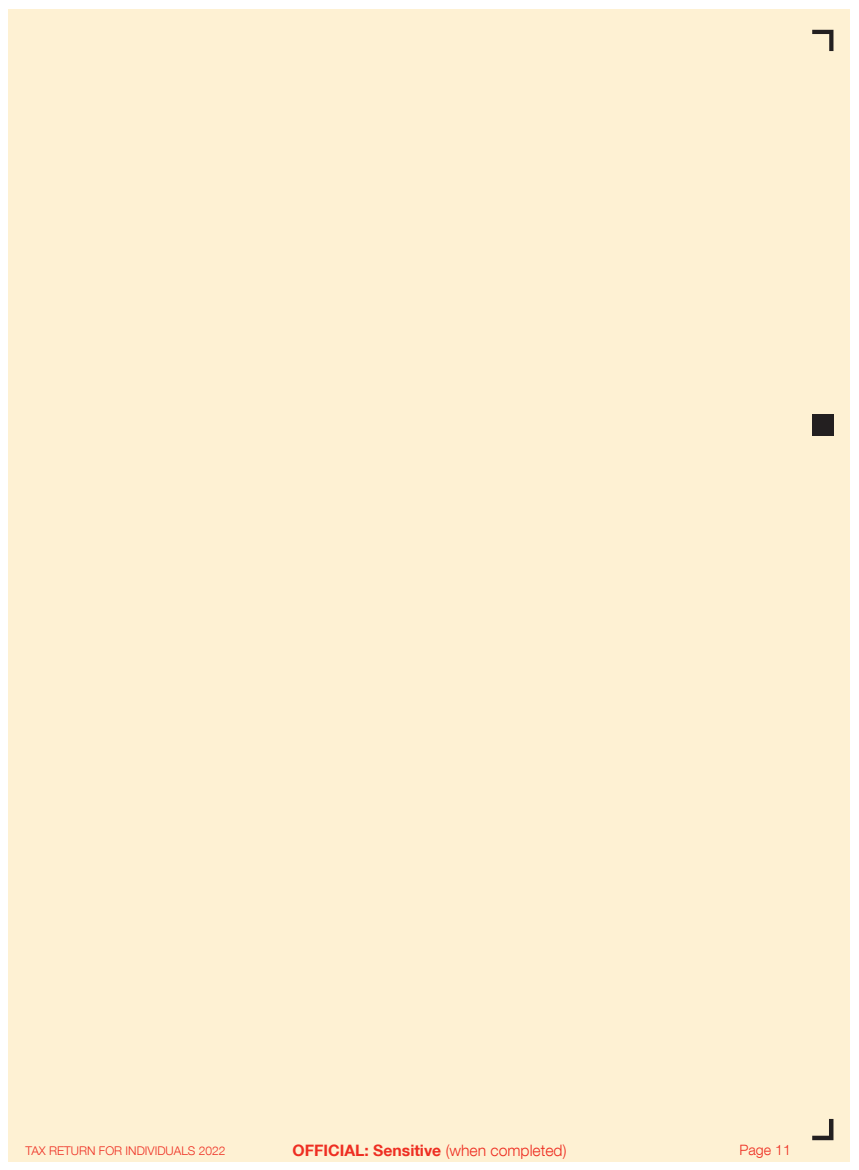
<style>
.page{position:relative;width:859px;height:1170px;background:#fff}
.page>*{position:absolute;margin:0;border:0;box-sizing:border-box;transform-origin:0 0}
.t1{font:700 15.75px "Helvetica Neue LT Com";color:#ee2e22}
.t2{font:300 14.25px "Helvetica Neue LT Com";color:#ee2e22}
.t3{font:300 12px "Helvetica Neue LT Com";color:#ee2e22}
.s1{font-weight:300}
</style>
<div class="page">
<div style="left:9px;top:9px;width:841px;height:1152px;background:#fef1d3"></div>
<svg style="left:812px;top:1118px;width:22px;height:23px"></svg>
<svg style="left:812px;top:30px;width:21px;height:21px"></svg>
<div style="left:812px;top:415px;width:21px;height:21px;background:#231f20"></div>
<p class="t3" style="left:26px;top:1143px;width:201px">TAX RETURN FOR INDIVIDUALS 2022</p>
<p class="t1" style="left:292px;top:1139px;width:275px">OFFICIAL: Sensitive <span class="s1">(when completed)</span></p>
<p class="t2" style="left:739px;top:1140px;width:53px">Page 11</p>
</div>
